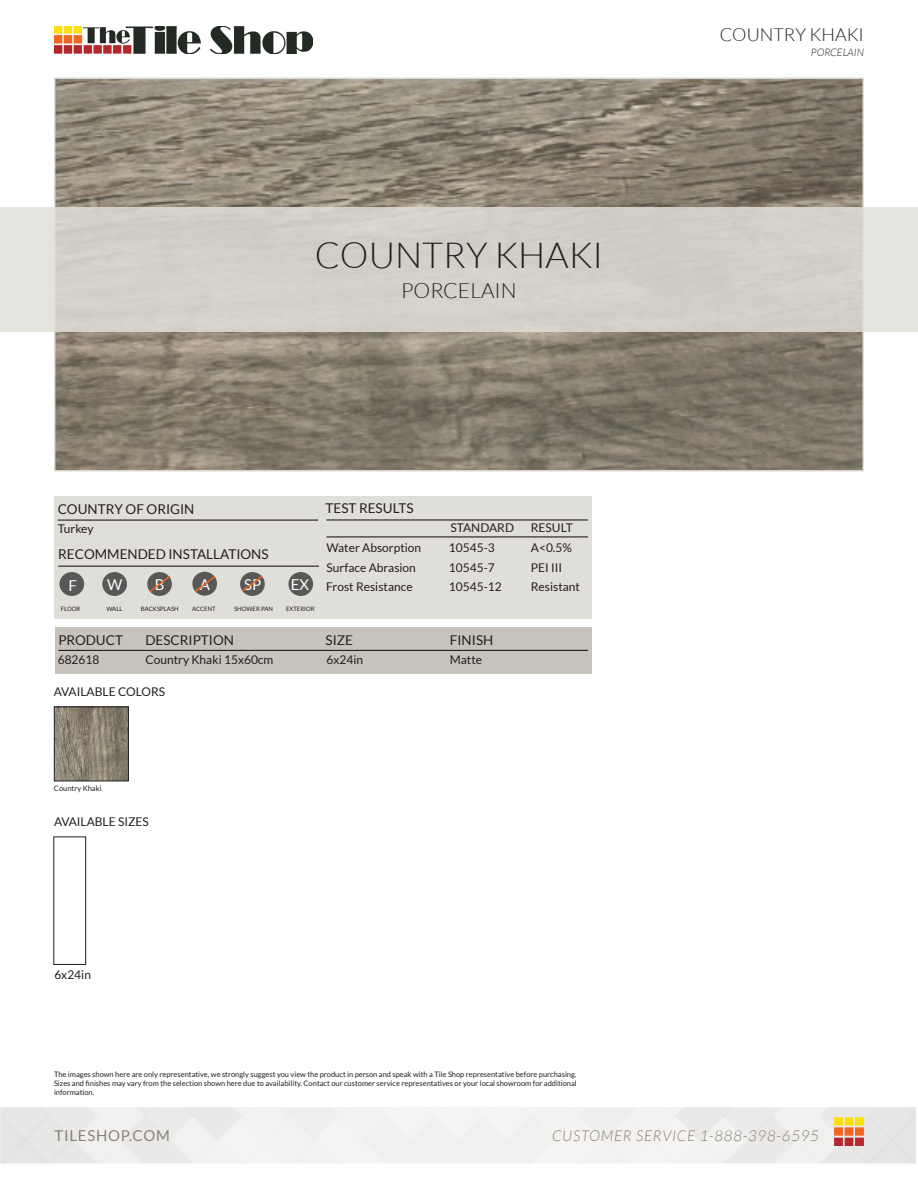
<style>
.page{position:relative;width:918px;height:1188px;background:#fff}
.page>*{position:absolute;margin:0;border:0;box-sizing:border-box;transform-origin:0 0}
.t1{font:300 36px "Lato";color:#231f20}
.t2{font:300 21px "Lato";color:#231f20}
.t3{font:300 18px "Lato";color:#231f20}
.t4{font:italic 300 15px "Lato";letter-spacing:.05em;color:#8b8178}
.t5{font:15px "Lato";letter-spacing:.05em;color:#8b8178}
.t6{font:15px "Lato";color:#fff}
.t7{font:13.5px "Lato";color:#231f20}
.t8{font:12px "Lato";color:#231f20}
.t9{font:italic 300 10.5px "Lato";color:#231f20}
.t10{font:7.5px/9px "Lato";color:#231f20;text-align:justify}
.t11{font:6px "Lato";color:#231f20}
</style>
<div class="page">
<svg style="left:0;top:1107px;width:916px;height:56px"></svg>
<img style="left:54px;top:26px;width:259px;height:28px">
<img style="left:834px;top:1118px;width:29px;height:28px">
<img style="left:57px;top:80px;width:804px;height:389px">
<div style="left:54px;top:77px;width:810px;height:395px;border:2px solid #e0ded8"></div>
<svg style="left:0;top:207px;width:918px;height:124px;fill:#d3d0c9"></svg>
<div style="left:54px;top:496px;width:537px;height:123px;background:#e0ded8"></div>
<hr style="left:327px;top:519px;width:261px;height:2px;background:#231f20">
<hr style="left:327px;top:536px;width:261px;height:1px;background:#231f20">
<div style="left:59px;top:572px;width:25px;height:24px;background:#595856;border-radius:50%"></div>
<div style="left:102px;top:572px;width:25px;height:24px;background:#595856;border-radius:50%"></div>
<svg style="left:147px;top:572px;width:25px;height:24px"></svg>
<svg style="left:192px;top:572px;width:25px;height:24px"></svg>
<svg style="left:240px;top:572px;width:25px;height:24px"></svg>
<div style="left:288px;top:572px;width:25px;height:24px;background:#595856;border-radius:50%"></div>
<hr style="left:58px;top:566px;width:261px;height:1px;background:#231f20">
<hr style="left:58px;top:520px;width:260px;height:1px;background:#231f20">
<div style="left:55px;top:627px;width:537px;height:47px;background:#c7c2ba"></div>
<hr style="left:58px;top:650px;width:530px;height:1px;background:#231f20">
<svg style="left:148px;top:574px;width:24px;height:19px"></svg>
<svg style="left:193px;top:574px;width:24px;height:19px"></svg>
<svg style="left:241px;top:574px;width:23px;height:19px"></svg>
<img style="left:56px;top:708px;width:71px;height:71px">
<div style="left:54px;top:706px;width:75px;height:75px;border:1px solid #231f20"></div>
<div style="left:53px;top:836px;width:33px;height:129px;background:#fff;border:1px solid #201d1e"></div>
<p class="t1" style="left:315px;top:236px;width:290px">COUNTRY KHAKI</p>
<p class="t2" style="left:401px;top:279px;width:117px">PORCELAIN</p>
<p class="t7" style="left:326px;top:500px;width:89px">TEST RESULTS</p>
<p class="t8" style="left:327px;top:541px;width:96px">Water Absorption</p>
<p class="t8" style="left:327px;top:561px;width:91px">Surface Abrasion</p>
<p class="t8" style="left:326px;top:580px;width:88px">Frost Resistance</p>
<p class="t7" style="left:58px;top:502px;width:138px">COUNTRY OF ORIGIN</p>
<p class="t8" style="left:58px;top:522px;width:37px">Turkey</p>
<p class="t8" style="left:450px;top:521px;width:65px">STANDARD</p>
<p class="t8" style="left:531px;top:521px;width:44px">RESULT</p>
<p class="t8" style="left:531px;top:541px;width:43px">A&lt;0.5%</p>
<p class="t8" style="left:531px;top:561px;width:33px">PEI III</p>
<p class="t8" style="left:449px;top:541px;width:47px">10545-3</p>
<p class="t8" style="left:449px;top:561px;width:47px">10545-7</p>
<p class="t8" style="left:449px;top:580px;width:54px">10545-12</p>
<p class="t7" style="left:58px;top:547px;width:212px">RECOMMENDED INSTALLATIONS</p>
<p class="t6" style="left:155px;top:576px;width:11px">B</p>
<p class="t11" style="left:141px;top:606px;width:39px">BACKSPLASH</p>
<p class="t6" style="left:200px;top:576px;width:12px">A</p>
<p class="t11" style="left:192px;top:606px;width:25px">ACCENT</p>
<p class="t6" style="left:291px;top:576px;width:20px">EX</p>
<p class="t11" style="left:286px;top:606px;width:30px">EXTERIOR</p>
<p class="t6" style="left:244px;top:576px;width:19px">SP</p>
<p class="t11" style="left:234px;top:606px;width:40px">SHOWER PAN</p>
<p class="t6" style="left:107px;top:576px;width:17px">W</p>
<p class="t11" style="left:106px;top:606px;width:18px">WALL</p>
<p class="t6" style="left:69px;top:577px;width:10px">F</p>
<p class="t8" style="left:531px;top:580px;width:51px">Resistant</p>
<p class="t11" style="left:61px;top:606px;width:21px">FLOOR</p>
<p class="t7" style="left:58px;top:632px;width:66px">PRODUCT</p>
<p class="t7" style="left:145px;top:632px;width:90px">DESCRIPTION</p>
<p class="t8" style="left:145px;top:653px;width:129px">Country Khaki 15x60cm</p>
<p class="t8" style="left:54px;top:685px;width:113px">AVAILABLE COLORS</p>
<p class="t8" style="left:58px;top:653px;width:43px">682618</p>
<p class="t10" style="left:54px;top:784px;width:49px">Country Khaki</p>
<p class="t8" style="left:54px;top:815px;width:96px">AVAILABLE SIZES</p>
<p class="t7" style="left:326px;top:632px;width:29px">SIZE</p>
<p class="t8" style="left:327px;top:653px;width:38px">6x24in</p>
<p class="t8" style="left:54px;top:968px;width:38px">6x24in</p>
<p class="t7" style="left:450px;top:632px;width:45px">FINISH</p>
<p class="t8" style="left:450px;top:653px;width:34px">Matte</p>
<p class="t10" style="left:54px;top:1070px;width:524px">The images shown here are only representative, we strongly suggest you view the product in person and speak with a Tile Shop representative before purchasing.<br>Sizes and finishes may vary from the selection shown here due to availability. Contact our customer service representatives or your local showroom for additional information.</p>
<p class="t3" style="left:720px;top:25px;width:146px">COUNTRY KHAKI</p>
<p class="t9" style="left:811px;top:47px;width:54px">PORCELAIN</p>
<h3 class="t5" style="left:55px;top:1127px;width:117px">TILESHOP.COM</h3>
<h3 class="t4" style="left:552px;top:1127px;width:268px">CUSTOMER SERVICE 1-888-398-6595</h3>
</div>
